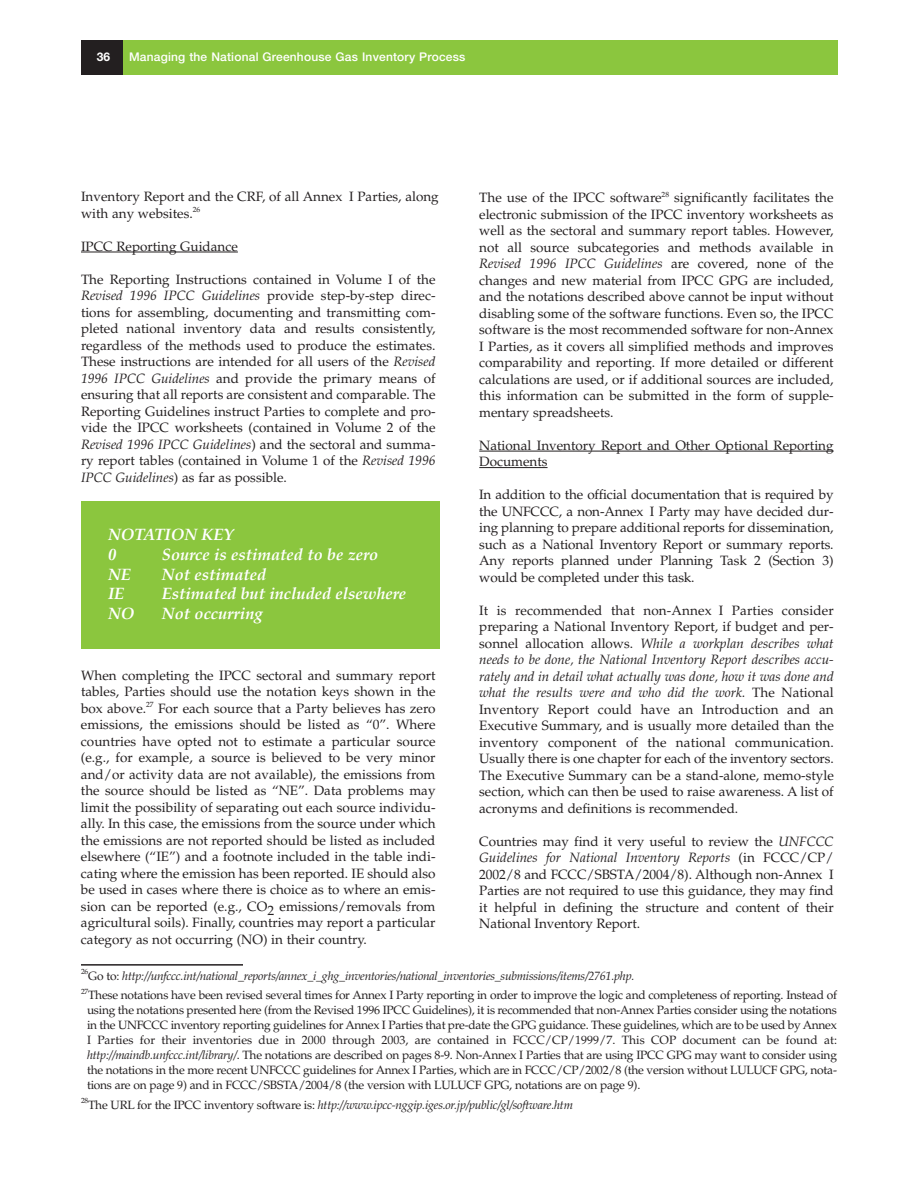
<style>
.page{position:relative;width:918px;height:1188px;background:#fff}
.page>*{position:absolute;margin:0;border:0;box-sizing:border-box;transform-origin:0 0}
.t1{font:italic 700 16.5px/19.8px "Palatino";letter-spacing:-.005em;color:#fff}
.t2{font:13.5px/16.5px "Palatino";color:#231f20;text-align:justify}
.t3{font:12px/15px "Palatino";letter-spacing:-.02em;color:#231f20}
.t4{font:italic 12px "Palatino";letter-spacing:-.02em;color:#231f20}
.t5{font:500 12px "Helvetica Neue";letter-spacing:.015em;color:#fff}
.t6{font:700 12px "Helvetica Neue";color:#fff}
.s1{font-style:italic}
.s2{font-style:normal}
</style>
<div class="page">
<hr style="left:81px;top:252px;width:157px;height:1px;background:#231f20">
<hr style="left:479px;top:451px;width:355px;height:1px;background:#231f20">
<hr style="left:479px;top:467px;width:69px;height:1px;background:#231f20">
<div style="left:82px;top:40px;width:756px;height:35px;background:#8bc63e"></div>
<div style="left:81px;top:40px;width:42px;height:35px;background:#231f20"></div>
<hr style="left:81px;top:964px;width:162px;height:2px;background:#231f20">
<div style="left:81px;top:501px;width:359px;height:148px;background:#8bc63e"></div>
<p class="t6" style="left:97px;top:52px;width:15px">36</p>
<p class="t5" style="left:129px;top:52px;width:338px">Managing the National Greenhouse Gas Inventory Process</p>
<p class="t2" style="left:81px;top:190px;width:359px">Inventory Report and the CRF, of all Annex I Parties, along with any websites.<sup>26</sup></p>
<p class="t2" style="left:81px;top:239px;width:158px">IPCC Reporting Guidance</p>
<p class="t2" style="left:81px;top:272px;width:356px">The Reporting Instructions contained in Volume I of the <span class="s1">Revised 1996 IPCC Guidelines</span> provide step-by-step direc&shy;tions for assembling, documenting and transmitting com&shy;pleted national inventory data and results consistently, regardless of the methods used to produce the estimates.<br>These instructions are intended for all users of the <span class="s1">Revised 1996 IPCC Guidelines</span> and provide the primary means of ensuring that all reports are consistent and comparable. The Reporting Guidelines instruct Parties to complete and pro&shy;vide the IPCC worksheets (contained in Volume 2 of the <span class="s1">Revised 1996 IPCC Guidelines</span>) and the sectoral and summa&shy;ry report tables (contained in Volume 1 of the <span class="s1">Revised 1996<br>IPCC Guidelines</span>) as far as possible.</p>
<p class="t1" style="left:108px;top:526px;width:127px">NOTATION KEY<br>0</p>
<p class="t1" style="left:162px;top:546px;width:218px">Source is estimated to be zero</p>
<p class="t1" style="left:108px;top:566px;width:24px">NE</p>
<p class="t1" style="left:162px;top:566px;width:106px">Not estimated</p>
<p class="t1" style="left:108px;top:586px;width:18px">IE</p>
<p class="t1" style="left:162px;top:586px;width:246px">Estimated but included elsewhere</p>
<p class="t1" style="left:108px;top:606px;width:28px">NO</p>
<p class="t1" style="left:162px;top:606px;width:102px">Not occurring</p>
<p class="t2" style="left:81px;top:668px;width:356px">When completing the IPCC sectoral and summary report tables, Parties should use the notation keys shown in the box above.<sup>27</sup> For each source that a Party believes has zero emissions, the emissions should be listed as “0”. Where countries have opted not to estimate a particular source (e.g., for example, a source is believed to be very minor and/or activity data are not available), the emissions from the source should be listed as “NE”. Data problems may limit the possibility of separating out each source individu&shy;ally. In this case, the emissions from the source under which the emissions are not reported should be listed as included elsewhere (“IE”) and a footnote included in the table indi&shy;cating where the emission has been reported. IE should also be used in cases where there is choice as to where an emis&shy;sion can be reported (e.g., CO2 emissions/removals from agricultural soils). Finally, countries may report a particular category as not occurring (NO) in their country.</p>
<p class="t2" style="left:479px;top:191px;width:356px">The use of the IPCC software<sup>28</sup> significantly facilitates the electronic submission of the IPCC inventory worksheets as well as the sectoral and summary report tables. However, not all source subcategories and methods available in <span class="s1">Revised 1996 IPCC Guidelines</span> are covered, none of the changes and new material from IPCC GPG are included, and the notations described above cannot be input without disabling some of the software functions. Even so, the IPCC software is the most recommended software for non-Annex I Parties, as it covers all simplified methods and improves comparability and reporting. If more detailed or different calculations are used, or if additional sources are included, this information can be submitted in the form of supple&shy;mentary spreadsheets.</p>
<p class="t2" style="left:479px;top:438px;width:356px">National Inventory Report and Other Optional Reporting<br>Documents</p>
<p class="t2" style="left:479px;top:488px;width:356px">In addition to the official documentation that is required by the UNFCCC, a non-Annex I Party may have decided dur&shy;ing planning to prepare additional reports for dissemination, such as a National Inventory Report or summary reports.<br>Any reports planned under Planning Task 2 (Section 3) would be completed under this task.</p>
<p class="t2" style="left:479px;top:603px;width:356px">It is recommended that non-Annex I Parties consider preparing a National Inventory Report, if budget and per&shy;sonnel allocation allows. <span class="s1">While a workplan describes what needs to be done, the National Inventory Report describes accu&shy;rately and in detail what actually was done, how it was done and what the results were and who did the work.</span> The National Inventory Report could have an Introduction and an Executive Summary, and is usually more detailed than the inventory component of the national communication.<br>Usually there is one chapter for each of the inventory sectors.<br>The Executive Summary can be a stand-alone, memo-style section, which can then be used to raise awareness. A list of acronyms and definitions is recommended.</p>
<p class="t2" style="left:479px;top:834px;width:356px">Countries may find it very useful to review the <span class="s1">UNFCCC Guidelines for National Inventory Reports</span> (in FCCC/CP/ 2002/8 and FCCC/SBSTA/2004/8). Although non-Annex I Parties are not required to use this guidance, they may find it helpful in defining the structure and content of their National Inventory Report.</p>
<p class="t3" style="left:81px;top:967px;width:758px;line-height:19.5px"><sup>26</sup>Go to: <span class="s1">http://unfccc.int/national_reports/annex_i_ghg_inventories/national_inventories_submissions/items/2761.php.<br></span><sup>27</sup>These notations have been revised several times for Annex I Party reporting in order to improve the logic and completeness of reporting. Instead of</p>
<p class="t3" style="left:87px;top:1004px;width:752px;text-align:justify">using the notations presented here (from the Revised 1996 IPCC Guidelines), it is recommended that non-Annex Parties consider using the notations in the UNFCCC inventory reporting guidelines for Annex I Parties that pre-date the GPG guidance. These guidelines, which are to be used by Annex I Parties for their inventories due in 2000 through 2003, are contained in FCCC/CP/1999/7. This COP document can be found at: <span class="s1">http://maindb.unfccc.int/library/</span>. The notations are described on pages 8-9. Non-Annex I Parties that are using IPCC GPG may want to consider using the notations in the more recent UNFCCC guidelines for Annex I Parties, which are in FCCC/CP/2002/8 (the version without LULUCF GPG, nota&shy;tions are on page 9) and in FCCC/SBSTA/2004/8 (the version with LULUCF GPG, notations are on page 9).</p>
<p class="t4" style="left:81px;top:1100px;width:494px"><sup>28</sup><span class="s2">The URL for the IPCC inventory software is:</span> http://www.ipcc-nggip.iges.or.jp/public/gl/software.htm</p>
</div>
